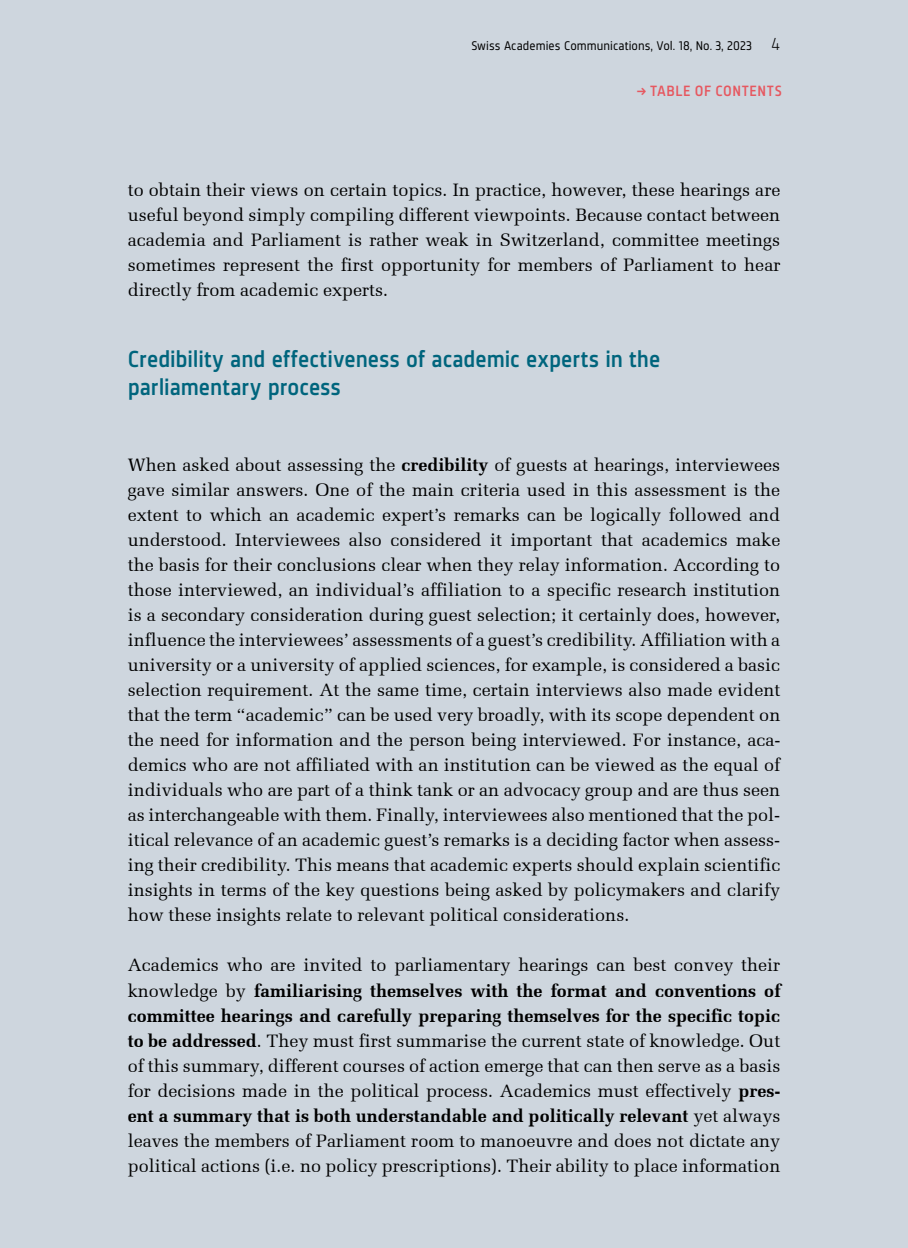
<style>
.page{position:relative;width:908px;height:1248px;background:#fff}
.page>*{position:absolute;margin:0;border:0;box-sizing:border-box;transform-origin:0 0}
.t1{font:500 24px/28px "Sinews Sans Pro";color:#00657d}
.t2{font:18px/25px "Melior";color:#000;text-align:justify}
.t3{font:500 15.4px "Sinews Sans Pro";letter-spacing:.035em;color:#e65860}
.t4{font:13px "Sinews Sans Pro";letter-spacing:.005em;color:#000}
.s1{font-weight:300;font-size:18px}
.s2{font-weight:700}
</style>
<div class="page">
<div style="left:0;top:0;width:907px;height:1247px;background:#ced6de"></div>
<p class="t4" style="left:471px;top:38px;width:310px">Swiss Academies Communications, Vol. 18, No. 3, 2023 <span class="s1">4</span></p>
<p class="t3" style="left:636px;top:82px;width:147px">→ TABLE OF CONTENTS</p>
<p class="t2" style="left:128px;top:177px;width:654px">to obtain their views on certain topics. In practice, however, these hearings are useful beyond simply compiling different viewpoints. Because contact between academia and Parliament is rather weak in Switzerland, committee meetings sometimes represent the first opportunity for members of Parliament to hear directly from academic experts.</p>
<h1 class="t1" style="left:128px;top:345px;width:534px">Credibility and effectiveness of academic experts in the parliamentary process</h1>
<p class="t2" style="left:128px;top:452px;width:654px">When asked about assessing the <span class="s2">credibility</span> of guests at hearings, interviewees gave similar answers. One of the main criteria used in this assessment is the extent to which an academic expert’s remarks can be logically followed and understood. Interviewees also considered it important that academics make the basis for their conclusions clear when they relay information. According to those interviewed, an individual’s affiliation to a specific research institution is a secondary consideration during guest selection; it certainly does, however, influence the interviewees’ assessments of a guest’s credibility. Affiliation with a university or a university of applied sciences, for example, is considered a basic selection requirement. At the same time, certain interviews also made evident that the term “academic” can be used very broadly, with its scope dependent on the need for information and the person being interviewed. For instance, aca&shy;demics who are not affiliated with an institution can be viewed as the equal of individuals who are part of a think tank or an advocacy group and are thus seen as interchangeable with them. Finally, interviewees also mentioned that the pol&shy;itical relevance of an academic guest’s remarks is a deciding factor when assess&shy;ing their credibility. This means that academic experts should explain scientific insights in terms of the key questions being asked by policymakers and clarify how these insights relate to relevant political considerations.</p>
<p class="t2" style="left:128px;top:952px;width:654px">Academics who are invited to parliamentary hearings can best convey their knowledge by <span class="s2">familiarising themselves with the format and conventions of committee hearings and carefully preparing themselves for the specific topic to be addressed</span>. They must first summarise the current state of knowledge. Out of this summary, different courses of action emerge that can then serve as a basis for decisions made in the political process. Academics must effectively <span class="s2">pres&shy;ent a summary that is both understandable and politically relevant</span> yet always leaves the members of Parliament room to manoeuvre and does not dictate any political actions (i.e. no policy prescriptions). Their ability to place information</p>
</div>
